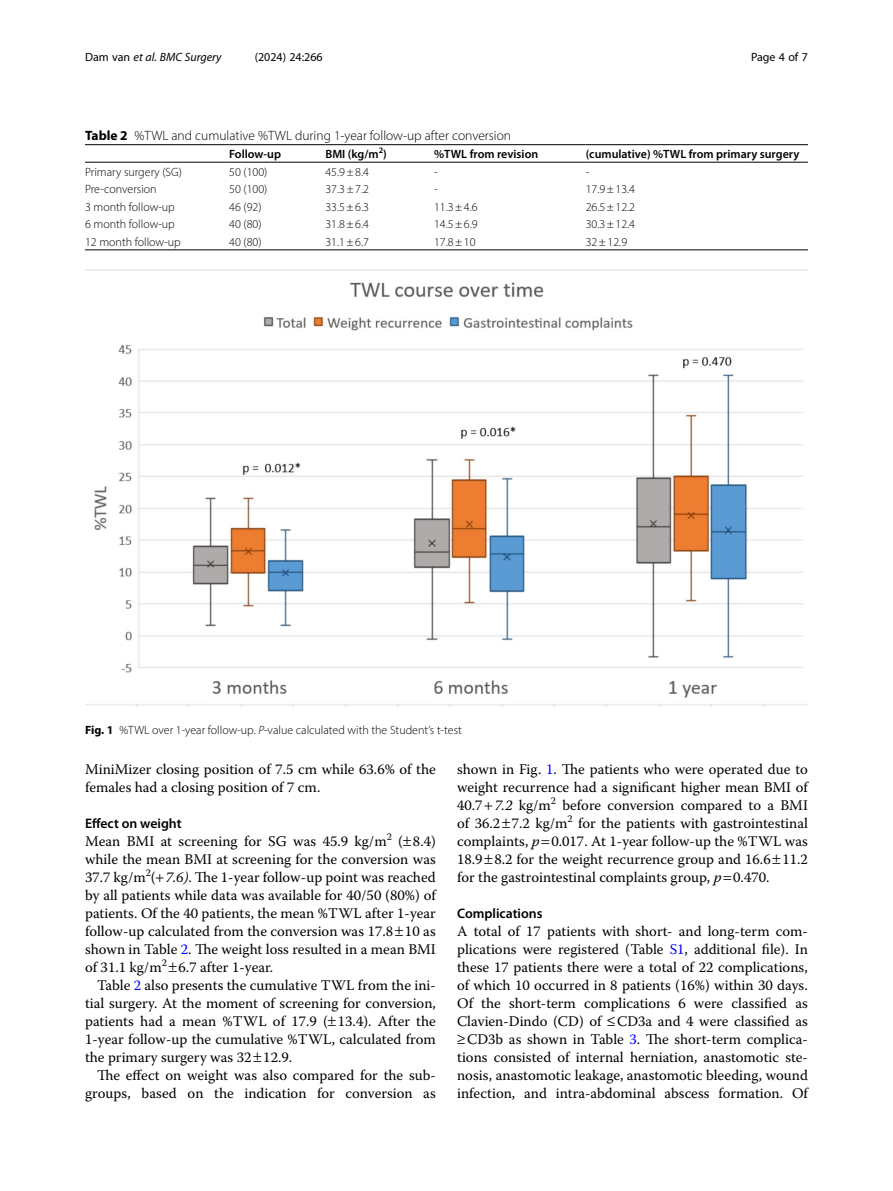
<style>
.page{position:relative;width:893px;height:1191px;background:#fff}
.page>*{position:absolute;margin:0;border:0;box-sizing:border-box;transform-origin:0 0}
.Body_Text{font:14.7px/18px "Warnock Pro";color:#000;text-align:justify}
.Body_Text_Indent{font:14.7px/18px "Warnock Pro";color:#000;text-align:justify}
.Head_2{font:600 13.8px "Myriad Pro";color:#000}
.Table_Caption{font:300 13.5px "Myriad Pro";color:#000}
.Table_Body{font:300 12px "Myriad Pro";color:#000}
.Table_Head{font:600 12px "Myriad Pro";color:#000}
.Figure_Caption{font:300 12px "Myriad Pro";color:#000}
.t1{font:italic 12px "Myriad Pro";color:#000}
.t2{font:12px "Myriad Pro";color:#000}
.s1{font-style:normal}
.s2{font-weight:700}
.s3{font-style:italic}
.s4{color:#00f}
</style>
<div class="page">
<hr style="left:85px;top:162px;width:144px;height:1px;background:#000">
<hr style="left:229px;top:144px;width:96px;height:1px;background:#000">
<hr style="left:229px;top:162px;width:96px;height:1px;background:#000">
<hr style="left:325px;top:144px;width:109px;height:1px;background:#000">
<hr style="left:325px;top:162px;width:109px;height:1px;background:#000">
<hr style="left:434px;top:144px;width:152px;height:1px;background:#000">
<hr style="left:434px;top:162px;width:152px;height:1px;background:#000">
<hr style="left:586px;top:144px;width:222px;height:1px;background:#000">
<hr style="left:586px;top:162px;width:222px;height:1px;background:#000">
<hr style="left:85px;top:250px;width:144px;height:1px;background:#000">
<hr style="left:229px;top:250px;width:96px;height:1px;background:#000">
<hr style="left:325px;top:250px;width:109px;height:1px;background:#000">
<hr style="left:434px;top:250px;width:152px;height:1px;background:#000">
<hr style="left:586px;top:250px;width:222px;height:1px;background:#000">
<hr style="left:85px;top:144px;width:144px;height:1px;background:#000">
<img style="left:85px;top:269px;width:723px;height:437px">
<p class="t1" style="left:85px;top:50px;width:138px"><span class="s1">Dam van</span> et al. BMC Surgery</p>
<p class="t2" style="left:255px;top:50px;width:70px">(2024) 24:266</p>
<p class="t2" style="left:751px;top:50px;width:58px">Page 4 of 7</p>
<p class="Table_Caption" style="left:85px;top:128px;width:428px"><span class="s2">Table 2</span> %TWL and cumulative %TWL during 1-year follow-up after conversion</p>
<p class="Table_Head" style="left:229px;top:146px;width:53px">Follow-up</p>
<p class="Table_Head" style="left:325px;top:146px;width:63px">BMI (kg/m<sup>2</sup>)</p>
<p class="Table_Head" style="left:434px;top:146px;width:106px">%TWL from revision</p>
<p class="Table_Head" style="left:586px;top:146px;width:215px">(cumulative) %TWL from primary surgery</p>
<p class="Table_Body" style="left:85px;top:164px;width:98px">Primary surgery (SG)</p>
<p class="Table_Body" style="left:229px;top:164px;width:40px">50 (100)</p>
<p class="Table_Body" style="left:325px;top:164px;width:45px">45.9<span class="s3">±</span>8.4</p>
<p class="Table_Body" style="left:434px;top:164px;width:5px">-</p>
<p class="Table_Body" style="left:586px;top:164px;width:5px">-</p>
<p class="Table_Body" style="left:85px;top:182px;width:73px">Pre-conversion</p>
<p class="Table_Body" style="left:229px;top:182px;width:40px">50 (100)</p>
<p class="Table_Body" style="left:325px;top:182px;width:45px">37.3<span class="s3">±</span>7.2</p>
<p class="Table_Body" style="left:434px;top:182px;width:5px">-</p>
<p class="Table_Body" style="left:586px;top:182px;width:51px">17.9±13.4</p>
<p class="Table_Body" style="left:85px;top:199px;width:91px">3 month follow-up</p>
<p class="Table_Body" style="left:229px;top:199px;width:34px">46 (92)</p>
<p class="Table_Body" style="left:325px;top:199px;width:45px">33.5±6.3</p>
<p class="Table_Body" style="left:434px;top:199px;width:45px">11.3±4.6</p>
<p class="Table_Body" style="left:586px;top:199px;width:51px">26.5±12.2</p>
<p class="Table_Body" style="left:85px;top:217px;width:91px">6 month follow-up</p>
<p class="Table_Body" style="left:229px;top:217px;width:34px">40 (80)</p>
<p class="Table_Body" style="left:325px;top:217px;width:45px">31.8±6.4</p>
<p class="Table_Body" style="left:434px;top:217px;width:45px">14.5±6.9</p>
<p class="Table_Body" style="left:586px;top:217px;width:51px">30.3±12.4</p>
<p class="Table_Body" style="left:85px;top:234px;width:97px">12 month follow-up</p>
<p class="Table_Body" style="left:229px;top:234px;width:34px">40 (80)</p>
<p class="Table_Body" style="left:325px;top:234px;width:45px">31.1±6.7</p>
<p class="Table_Body" style="left:434px;top:234px;width:43px">17.8±10</p>
<p class="Table_Body" style="left:586px;top:234px;width:43px">32±12.9</p>
<p class="Figure_Caption" style="left:85px;top:722px;width:378px"><span class="s2">Fig. 1</span> %TWL over 1-year follow-up. <span class="s3">P</span>-value calculated with the Student’s t-test</p>
<p class="Body_Text_Indent" style="left:85px;top:760px;width:352px">MiniMizer closing position of 7.5 cm while 63.6% of the females had a closing position of 7 cm.</p>
<p class="Head_2" style="left:85px;top:815px;width:98px">Effect on weight</p>
<p class="Body_Text" style="left:85px;top:832px;width:352px">Mean BMI at screening for SG was 45.9 kg/m<sup>2</sup> ( 8.4) while the mean BMI at screening for the conversion was 37.7 kg/m<sup>2</sup>( <span class="s3">7.6)</span>. The 1-year follow-up point was reached by all patients while data was available for 40/50 (80%) of patients. Of the 40 patients, the mean %TWL after 1-year follow-up calculated from the conversion was 17.8 10 as shown in Table <span class="s4">2</span>. The weight loss resulted in a mean BMI of 31.1 kg/m<sup>2</sup> 6.7 after 1-year.</p>
<p class="Body_Text_Indent" style="left:85px;top:976px;width:352px;text-indent:12px">Table <span class="s4">2</span> also presents the cumulative TWL from the ini&shy;tial surgery. At the moment of screening for conversion, patients had a mean %TWL of 17.9 ( 13.4). After the 1-year follow-up the cumulative %TWL, calculated from the primary surgery was 32 12.9.</p>
<p class="Body_Text_Indent" style="left:85px;top:1066px;width:352px;text-align:right">The effect on weight was also compared for the sub&shy;groups, based on the indication for conversion as</p>
<p class="Body_Text_Indent" style="left:457px;top:760px;width:352px">shown in Fig. <span class="s4">1</span>. The patients who were operated due to weight recurrence had a significant higher mean BMI of 40.7 <span class="s3">7.2</span> kg/m<sup>2</sup> before conversion compared to a BMI of 36.2 7.2 kg/m<sup>2</sup> for the patients with gastrointestinal complaints, <span class="s3">p</span> 0.017. At 1-year follow-up the %TWL was 18.9 8.2 for the weight recurrence group and 16.6 11.2 for the gastrointestinal complaints group, <span class="s3">p</span> 0.470.</p>
<p class="Head_2" style="left:457px;top:905px;width:87px">Complications</p>
<p class="Body_Text" style="left:457px;top:922px;width:352px">A total of 17 patients with short- and long-term com&shy;plications were registered (Table <span class="s4">S1</span>, additional file). In these 17 patients there were a total of 22 complications, of which 10 occurred in 8 patients (16%) within 30 days.<br>Of the short-term complications 6 were classified as Clavien-Dindo (CD) of ≤CD3a and 4 were classified as ≥CD3b as shown in Table <span class="s4">3</span>. The short-term complica&shy;tions consisted of internal herniation, anastomotic ste&shy;nosis, anastomotic leakage, anastomotic bleeding, wound infection, and intra-abdominal abscess formation. Of</p>
</div>
